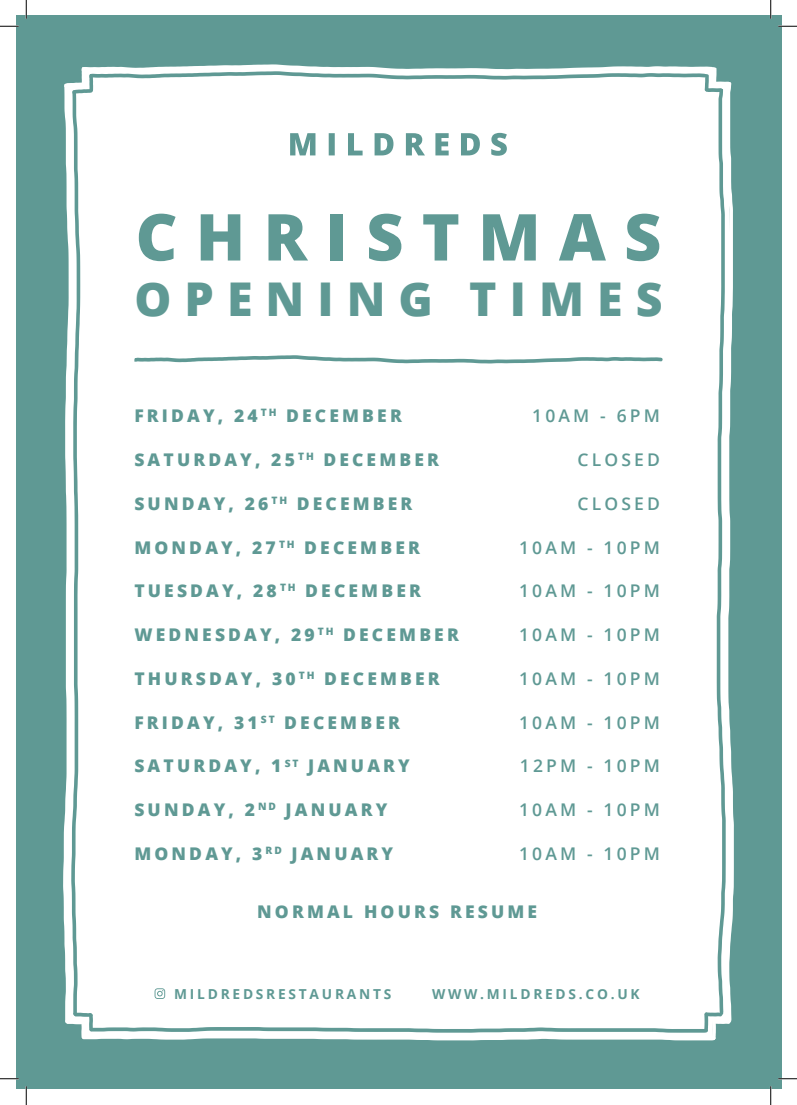
<style>
.page{position:relative;width:797px;height:1105px;background:#fff}
.page>*{position:absolute;margin:0;border:0;box-sizing:border-box;transform-origin:0 0}
.t1{font:800 64.75px "Open Sans";letter-spacing:.28em;color:#5f9994}
.t2{font:800 46.5px "Open Sans";letter-spacing:.28em;color:#5f9994}
.t3{font:800 17.5px "Open Sans";letter-spacing:.18em;color:#5f9994}
.t4{font:600 17.5px "Open Sans";letter-spacing:.18em;color:#5f9994}
.t5{font:700 13.75px "Open Sans";letter-spacing:.2em;color:#5f9994}
</style>
<div class="page">
<div style="left:16px;top:16px;width:765px;height:1073px;background:#5f9994"></div>
<div style="left:63px;top:64px;width:671px;height:977px;background:#fff"></div>
<svg style="left:0;top:25px;width:19px;height:2px"></svg>
<svg style="left:778px;top:25px;width:19px;height:2px"></svg>
<svg style="left:0;top:1078px;width:19px;height:1px"></svg>
<svg style="left:778px;top:1078px;width:19px;height:1px"></svg>
<svg style="left:25px;top:0;width:2px;height:19px"></svg>
<svg style="left:25px;top:1086px;width:2px;height:19px"></svg>
<svg style="left:770px;top:0;width:1px;height:19px"></svg>
<svg style="left:770px;top:1086px;width:1px;height:19px"></svg>
<p class="t1" style="left:135px;top:188px;width:527px">CHRISTMAS</p>
<p class="t2" style="left:134px;top:264px;width:529px">OPENING TIMES</p>
<p class="t3" style="left:134px;top:403px;width:269px">FRIDAY, 24 <sup>TH</sup> DECEMBER</p>
<p class="t4" style="left:532px;top:404px;width:129px">10AM - 6PM</p>
<p class="t3" style="left:134px;top:446px;width:306px">SATURDAY, 25 <sup>TH</sup> DECEMBER</p>
<p class="t4" style="left:577px;top:448px;width:84px">CLOSED</p>
<p class="t3" style="left:134px;top:490px;width:279px">SUNDAY, 26 <sup>TH</sup> DECEMBER</p>
<p class="t4" style="left:577px;top:491px;width:84px">CLOSED</p>
<p class="t3" style="left:134px;top:534px;width:287px">MONDAY, 27 <sup>TH</sup> DECEMBER</p>
<p class="t4" style="left:519px;top:535px;width:142px">10AM - 10PM</p>
<p class="t3" style="left:134px;top:578px;width:288px">TUESDAY, 28 <sup>TH</sup> DECEMBER</p>
<p class="t4" style="left:519px;top:579px;width:142px">10AM - 10PM</p>
<p class="t3" style="left:134px;top:621px;width:326px">WEDNESDAY, 29 <sup>TH</sup> DECEMBER</p>
<p class="t4" style="left:519px;top:623px;width:142px">10AM - 10PM</p>
<p class="t3" style="left:134px;top:665px;width:307px">THURSDAY, 30 <sup>TH</sup> DECEMBER</p>
<p class="t4" style="left:519px;top:666px;width:142px">10AM - 10PM</p>
<p class="t3" style="left:134px;top:709px;width:267px">FRIDAY, 31 <sup>ST</sup> DECEMBER</p>
<p class="t4" style="left:519px;top:710px;width:142px">10AM - 10PM</p>
<p class="t3" style="left:134px;top:753px;width:277px">SATURDAY, 1 <sup>ST</sup> JANUARY</p>
<p class="t4" style="left:520px;top:754px;width:142px">12PM - 10PM</p>
<p class="t3" style="left:134px;top:796px;width:254px">SUNDAY, 2 <sup>ND</sup> JANUARY</p>
<p class="t4" style="left:519px;top:798px;width:142px">10AM - 10PM</p>
<p class="t3" style="left:134px;top:840px;width:260px">MONDAY, 3 <sup>RD</sup> JANUARY</p>
<p class="t4" style="left:519px;top:841px;width:142px">10AM - 10PM</p>
<p class="t3" style="left:257px;top:898px;width:281px">NORMAL HOURS RESUME</p>
<p class="t5" style="left:174px;top:984px;width:218px">MILDREDSRESTAURANTS</p>
<p class="t5" style="left:432px;top:984px;width:209px">WWW.MILDREDS.CO.UK</p>
</div>
